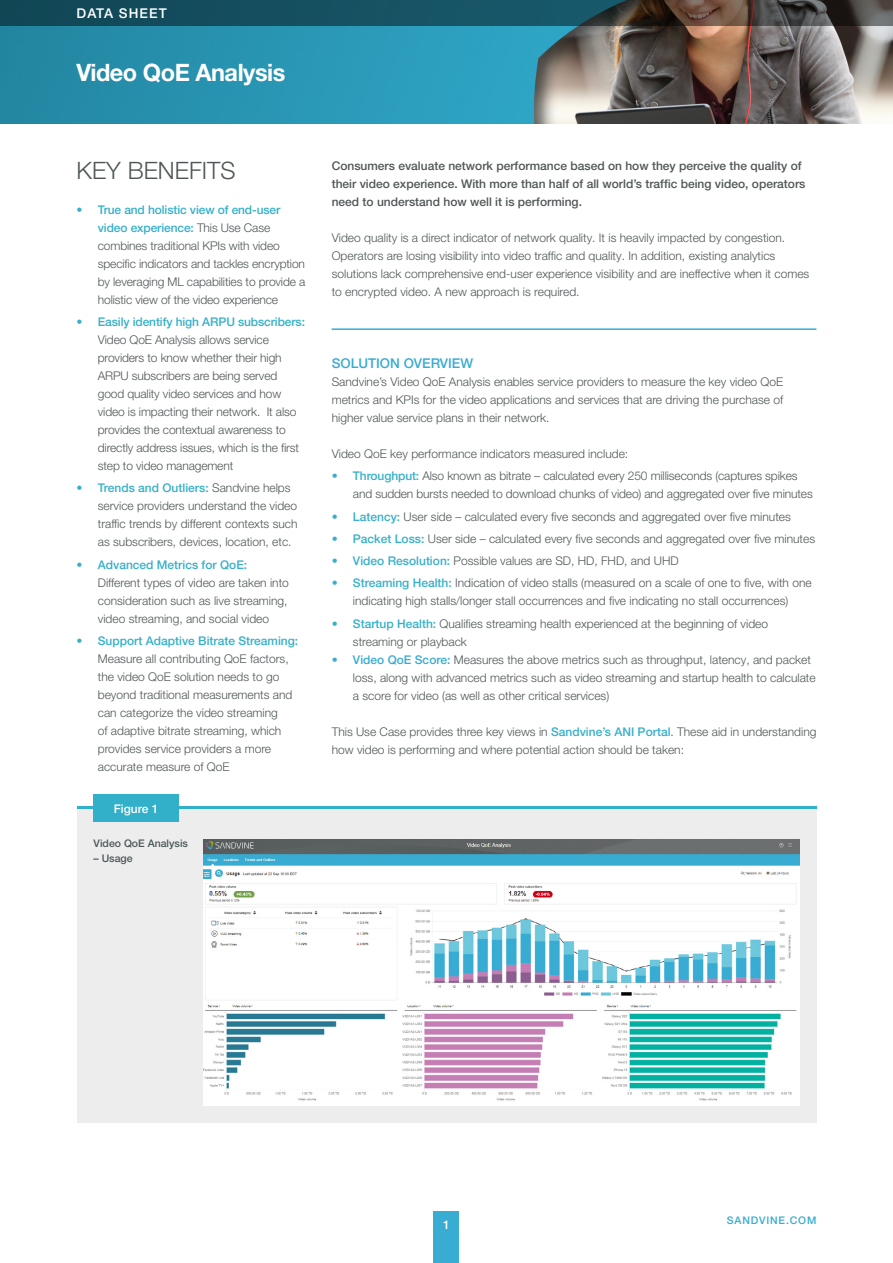
<style>
.page{position:relative;width:893px;height:1263px;background:#fff}
.page>*{position:absolute;margin:0;border:0;box-sizing:border-box;transform-origin:0 0}
.t1{font:700 24px "Helvetica Neue LT Pro";letter-spacing:-.02em;color:#fff}
.t2{font:300 24px "Helvetica Neue LT Pro";color:#505657}
.t3{font:500 13.5px "Helvetica Neue LT Pro";color:#38acd2}
.t4{font:500 13.5px "Helvetica Neue LT Pro";letter-spacing:.08em;color:#fff}
.t5{font:300 12px/18px "Helvetica Neue LT Pro";color:#505657}
.t6{font:500 12px/18px "Helvetica Neue LT Pro";color:#505657}
.t7{font:500 12px "Helvetica Neue LT Pro";color:#fff}
.t8{font:500 10.5px "Helvetica Neue LT Pro";color:#4c5759}
.t9{font:500 10.5px "Helvetica Neue LT Pro";letter-spacing:.08em;color:#38acd2}
.s1{color:#36b0c9}
.s2{font-weight:500;color:#36b0c9}
.s3{color:#38acd2}
.s4{font-weight:500;color:#38acd2}
</style>
<div class="page">
<div style="left:434px;top:1212px;width:25px;height:51px;background:#38acd2"></div>
<hr style="left:332px;top:328px;width:484px;height:2px;background:#38acd2">
<img style="left:0;top:26px;width:893px;height:97px">
<svg style="left:0;top:0;width:893px;height:26px;background:#264a53"></svg>
<hr style="left:77px;top:807px;width:739px;height:3px;background:#32afc9">
<div style="left:77px;top:809px;width:739px;height:314px;background:#ededed"></div>
<div style="left:94px;top:795px;width:85px;height:27px;background:#32afc9"></div>
<img style="left:204px;top:839px;width:595px;height:267px">
<p class="t4" style="left:77px;top:5px;width:92px">DATA SHEET</p>
<h1 class="t1" style="left:77px;top:57px;width:210px">Video QoE Analysis</h1>
<h1 class="t2" style="left:77px;top:156px;width:161px">KEY BENEFITS</h1>
<p class="t5" style="left:98px;top:200px;width:209px;text-indent:-21px"><span class="s1">•</span> <span class="s2">True and holistic view of end-user video experience:</span> This Use Case combines traditional KPIs with video specific indicators and tackles encryption by leveraging ML capabilities to provide a holistic view of the video experience</p>
<p class="t5" style="left:98px;top:312px;width:209px;text-indent:-21px"><span class="s1">•</span> <span class="s2">Easily identify high ARPU subscribers:<br></span>Video QoE Analysis allows service providers to know whether their high ARPU subscribers are being served good quality video services and how video is impacting their network. It also provides the contextual awareness to directly address issues, which is the first step to video management</p>
<p class="t5" style="left:98px;top:479px;width:201px;text-indent:-21px"><span class="s1">•</span> <span class="s2">Trends and Outliers:</span> Sandvine helps service providers understand the video traffic trends by different contexts such as subscribers, devices, location, etc.</p>
<p class="t5" style="left:98px;top:555px;width:193px;text-indent:-21px"><span class="s1">•</span> <span class="s2">Advanced Metrics for QoE:<br></span>Different types of video are taken into consideration such as live streaming, video streaming, and social video</p>
<p class="t5" style="left:98px;top:631px;width:202px;text-indent:-21px"><span class="s1">•</span> <span class="s2">Support Adaptive Bitrate Streaming:<br></span>Measure all contributing QoE factors, the video QoE solution needs to go beyond traditional measurements and can categorize the video streaming<br>of adaptive bitrate streaming, which provides service providers a more accurate measure of QoE</p>
<p class="t7" style="left:114px;top:801px;width:46px">Figure 1</p>
<p class="t8" style="left:94px;top:837px;width:96px">Video QoE Analysis</p>
<p class="t8" style="left:94px;top:852px;width:41px">– Usage</p>
<p class="t6" style="left:332px;top:157px;width:475px">Consumers evaluate network performance based on how they perceive the quality of their video experience. With more than half of all world’s traffic being video, operators need to understand how well it is performing.</p>
<p class="t5" style="left:332px;top:229px;width:479px">Video quality is a direct indicator of network quality. It is heavily impacted by congestion.<br>Operators are losing visibility into video traffic and quality. In addition, existing analytics solutions lack comprehensive end-user experience visibility and are ineffective when it comes to encrypted video. A new approach is required.</p>
<p class="t3" style="left:332px;top:355px;width:143px">SOLUTION OVERVIEW</p>
<p class="t5" style="left:332px;top:373px;width:453px;text-align:justify">Sandvine’s Video QoE Analysis enables service providers to measure the key video QoE metrics and KPIs for the video applications and services that are driving the purchase of higher value service plans in their network.</p>
<p class="t5" style="left:332px;top:445px;width:298px">Video QoE key performance indicators measured include:</p>
<p class="t5" style="left:353px;top:467px;width:461px;text-indent:-21px"><span class="s1">•</span> <span class="s2">Throughput:</span> Also known as bitrate – calculated every 250 milliseconds (captures spikes and sudden bursts needed to download chunks of video) and aggregated over five minutes</p>
<p class="t5" style="left:332px;top:507px;width:461px"><span class="s1">•</span> <span class="s2">Latency:</span> User side – calculated every five seconds and aggregated over five minutes</p>
<p class="t5" style="left:332px;top:529px;width:485px"><span class="s1">•</span> <span class="s2">Packet Loss:</span> User side – calculated every five seconds and aggregated over five minutes</p>
<p class="t5" style="left:332px;top:552px;width:349px"><span class="s1">•</span> <span class="s2">Video Resolution:</span> Possible values are SD, HD, FHD, and UHD</p>
<p class="t5" style="left:332px;top:574px;width:482px;text-align:center"><span class="s1">•</span> <span class="s2">Streaming Health:</span> Indication of video stalls (measured on a scale of one to five, with one indicating high stalls/longer stall occurrences and five indicating no stall occurrences)</p>
<p class="t5" style="left:353px;top:614px;width:417px;text-indent:-21px"><span class="s1">•</span> <span class="s2">Startup Health:</span> Qualifies streaming health experienced at the beginning of video streaming or playback</p>
<p class="t5" style="left:353px;top:650px;width:464px;text-indent:-21px"><span class="s3">•</span> <span class="s4">Video QoE Score:</span> Measures the above metrics such as throughput, latency, and packet loss, along with advanced metrics such as video streaming and startup health to calculate a score for video (as well as other critical services)</p>
<p class="t5" style="left:332px;top:722px;width:486px">This Use Case provides three key views in <span class="s2">Sandvine’s ANI Portal</span>. These aid in understanding how video is performing and where potential action should be taken:</p>
<p class="t7" style="left:443px;top:1217px;width:8px">1</p>
<p class="t9" style="left:727px;top:1214px;width:91px">SANDVINE.COM</p>
</div>
